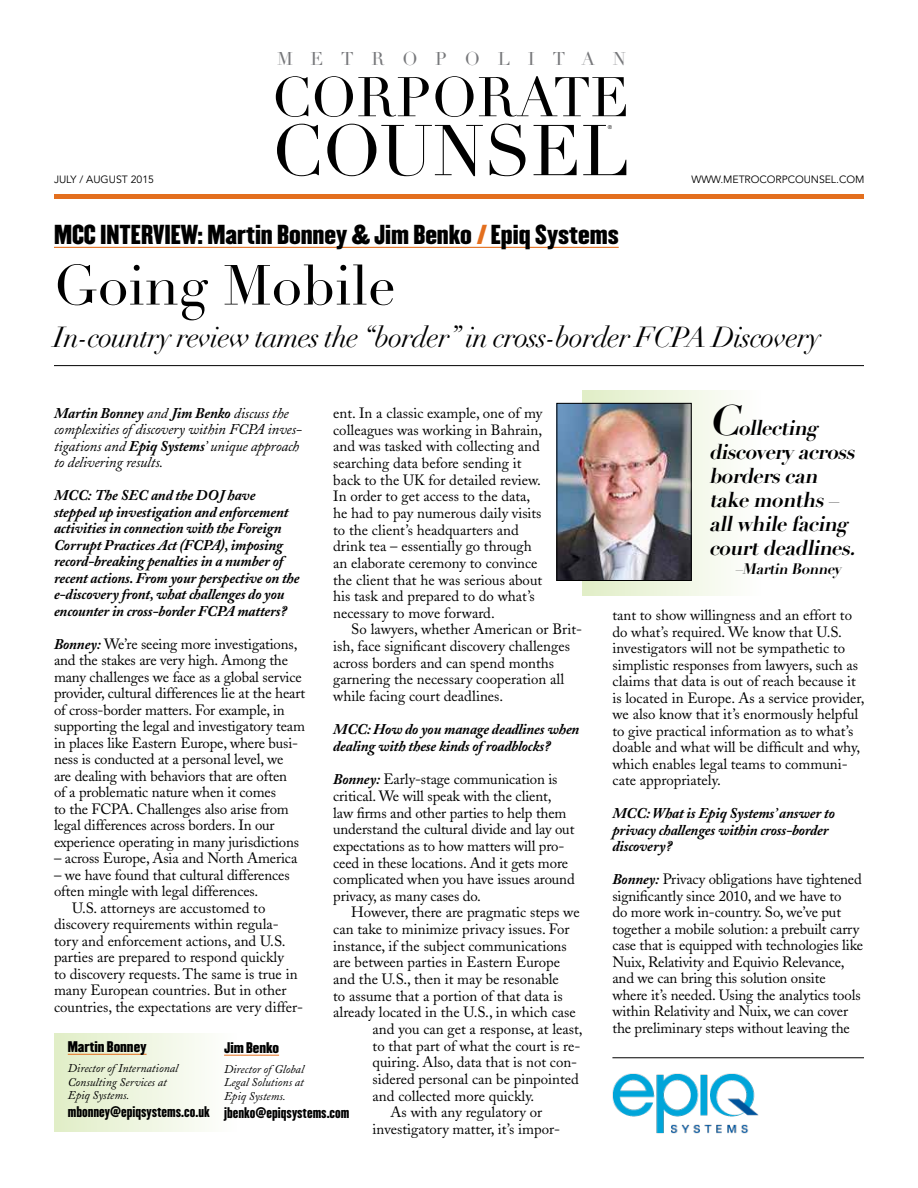
<style>
.page{position:relative;width:918px;height:1188px;background:#fff}
.page>*{position:absolute;margin:0;border:0;box-sizing:border-box;transform-origin:0 0}
.t1{font:70.65px "Didot LT Std";color:#000}
.t2{font:55.5px "Didot";color:#000}
.t3{font:54.9px "Didot LT Std";color:#000}
.t4{font:italic 28.5px "Didot LT Std";letter-spacing:-.03em;color:#000}
.t5{font:24px "Champion HTF Welterweight";color:#000}
.t6{font:italic 700 21px/24px "Didot LT Std";color:#000}
.t7{font:18.3px "Didot LT Std";letter-spacing:.97em;color:#77787b}
.t8{font:italic 700 15px "Didot LT Std";color:#000}
.t9{font:14.85px/16.5px "Adobe Caslon";color:#000}
.t10{font:italic 700 14.85px/16.5px "Adobe Caslon";letter-spacing:-.01em;color:#000}
.t11{font:italic 14.85px/16.5px "Adobe Caslon";letter-spacing:-.01em;color:#000}
.t12{font:13.5px "Champion HTF Lightweight";color:#000}
.t13{font:13.5px "Champion HTF Welterweight";color:#000}
.t14{font:italic 11.85px/13.5px "Adobe Caslon";color:#000}
.t15{font:10.5px "Avenir";letter-spacing:-.005em;color:#000}
.t16{font:300 5.55px "Avenir";color:#000}
.s1{color:#e36f1e}
.s2{font-weight:700;font-style:italic}
.s3{font-weight:700}
.s4{font-size:42px}
</style>
<div class="page">
<hr style="left:54px;top:194px;width:810px;height:4px;background:#e36f1e">
<hr style="left:612px;top:1057px;width:252px;height:1px;background:#000">
<hr style="left:54px;top:365px;width:810px;height:1px;background:#000">
<hr style="left:54px;top:247px;width:565px;height:1px;background:#e36f1e">
<div style="left:583px;top:390px;width:178px;height:205px;background:linear-gradient(to right,#dce9c3,#fefffe)"></div>
<img style="left:559px;top:405px;width:131px;height:174px">
<div style="left:557px;top:403px;width:135px;height:178px;border:1px solid #000"></div>
<div style="left:54px;top:1033px;width:182px;height:99px;background:linear-gradient(to right,#e0edc6,#fefefe)"></div>
<hr style="left:68px;top:1054px;width:79px;height:1px;background:#e36f1e">
<hr style="left:224px;top:1055px;width:55px;height:1px;background:#e36f1e">
<img style="left:612px;top:1073px;width:147px;height:61px">
<p class="t7" style="left:277px;top:47px;width:298px">METROPOLITA</p>
<p class="t7" style="left:613px;top:47px;width:15px">N</p>
<h3 class="t3" style="left:272px;top:65px;width:359px">CORPORATE</h3>
<h1 class="t1" style="left:272px;top:109px;width:359px">COUNSEL</h1>
<p class="t16" style="left:608px;top:124px;width:6px">®</p>
<p class="t15" style="left:54px;top:174px;width:102px">JULY / AUGUST 2015</p>
<p class="t15" style="left:692px;top:174px;width:174px">WWW.METROCORPCOU NSEL.COM</p>
<h3 class="t5" style="left:54px;top:219px;width:566px">MCC INTERVIEW: Martin Bonney &amp; Jim Benko <span class="s1">/</span> Epiq Systems</h3>
<h2 class="t2" style="left:54px;top:252px;width:344px">Going Mobile</h2>
<h3 class="t4" style="left:54px;top:320px;width:769px">In-country review tames the “border” in cross-border FCPA Discovery</h3>
<p class="t9" style="left:333px;top:405px;width:211px">ent. In a classic example, one of my colleagues was working in Bahrain, and was tasked with collecting and searching data before sending it back to the UK for detailed review.<br>In order to get access to the data, he had to pay numerous daily visits to the client’s headquarters and drink tea – essentially go through an elaborate ceremony to convince the client that he was serious about his task and prepared to do what’s necessary to move forward.</p>
<p class="t9" style="left:333px;top:621px;width:250px;text-indent:18px">So lawyers, whether American or Brit&shy;ish, face significant discovery challenges across borders and can spend months garnering the necessary cooperation all while facing court deadlines.</p>
<p class="t10" style="left:333px;top:722px;width:248px">MCC: How do you manage deadlines when dealing with these kinds of roadblocks?</p>
<p class="t9" style="left:333px;top:771px;width:243px"><span class="s2">Bonney:</span> Early-stage communication is critical. We will speak with the client, law firms and other parties to help them understand the cultural divide and lay out expectations as to how matters will pro&shy;ceed in these locations. And it gets more complicated when you have issues around privacy, as many cases do.</p>
<p class="t9" style="left:351px;top:904px;width:230px">However, there are pragmatic steps we</p>
<p class="t9" style="left:333px;top:921px;width:238px">can take to minimize privacy issues. For</p>
<p class="t9" style="left:333px;top:938px;width:235px">instance, if the subject communications</p>
<p class="t9" style="left:333px;top:954px;width:229px">are between parties in Eastern Europe</p>
<p class="t9" style="left:333px;top:971px;width:227px">and the U.S., then it may be resonable</p>
<p class="t9" style="left:333px;top:988px;width:231px">to assume that a portion of that data is</p>
<p class="t9" style="left:333px;top:1004px;width:244px">already located in the U.S., in which case</p>
<p class="t9" style="left:373px;top:1021px;width:211px">and you can get a response, at least,</p>
<p class="t9" style="left:373px;top:1038px;width:209px">to that part of what the court is re-</p>
<p class="t9" style="left:373px;top:1054px;width:206px">quiring. Also, data that is not con-</p>
<p class="t9" style="left:373px;top:1071px;width:208px">sidered personal can be pinpointed</p>
<p class="t9" style="left:373px;top:1087px;width:163px">and collected more quickly.</p>
<p class="t9" style="left:391px;top:1104px;width:153px">As with any regulatory or</p>
<p class="t9" style="left:373px;top:1121px;width:189px">investigatory matter, it’s impor-</p>
<p class="t11" style="left:54px;top:405px;width:250px"><span class="s3">Martin Bonney</span> and <span class="s3">Jim Benko</span> discuss the complexities of discovery within FCPA inves&shy;tigations and <span class="s3">Epiq Systems</span>’ unique approach to delivering results.</p>
<p class="t10" style="left:54px;top:488px;width:247px">MCC: The SEC and the DOJ have stepped up investigation and enforcement activities in connection with the Foreign Corrupt Practices Act (FCPA), imposing record-breaking penalties in a number of recent actions. From your perspective on the e-discovery front, what challenges do you encounter in cross-border FCPA matters?</p>
<p class="t9" style="left:54px;top:636px;width:253px"><span class="s2">Bonney:</span> We’re seeing more investigations, and the stakes are very high. Among the many challenges we face as a global service provider, cultural differences lie at the heart of cross-border matters. For example, in supporting the legal and investigatory team in places like Eastern Europe, where busi&shy;ness is conducted at a personal level, we<br>are dealing with behaviors that are often<br>of a problematic nature when it comes<br>to the FCPA. Challenges also arise from legal differences across borders. In our experience operating in many jurisdictions</p>
<p class="t9" style="left:54px;top:850px;width:245px">– across Europe, Asia and North America</p>
<p class="t9" style="left:54px;top:867px;width:237px">– we have found that cultural differences</p>
<p class="t9" style="left:54px;top:883px;width:206px">often mingle with legal differences.</p>
<p class="t9" style="left:72px;top:900px;width:195px">U.S. attorneys are accustomed to</p>
<p class="t9" style="left:54px;top:916px;width:226px">discovery requirements within regula-</p>
<p class="t9" style="left:54px;top:933px;width:233px">tory and enforcement actions, and U.S.</p>
<p class="t9" style="left:54px;top:949px;width:231px">parties are prepared to respond quickly</p>
<p class="t9" style="left:54px;top:966px;width:245px">to discovery requests. The same is true in</p>
<p class="t9" style="left:54px;top:982px;width:234px">many European countries. But in other</p>
<p class="t9" style="left:54px;top:999px;width:251px">countries, the expectations are very differ-</p>
<p class="t13" style="left:68px;top:1038px;width:80px">Martin Bonney</p>
<p class="t14" style="left:68px;top:1062px;width:112px">Director of International<br>Consulting Services at<br>Epiq Systems.</p>
<p class="t12" style="left:68px;top:1103px;width:143px">mbonney@epiqsystems.co.uk</p>
<p class="t13" style="left:224px;top:1039px;width:57px">Jim Benko</p>
<p class="t14" style="left:224px;top:1063px;width:81px;text-align:justify">Director of Global Legal Solutions at Epiq Systems.</p>
<p class="t12" style="left:224px;top:1104px;width:127px">jbenko@epiqsystems.com</p>
<h3 class="t6" style="left:709px;top:416px;width:152px"><span class="s4">C</span>ollecting discovery across borderscan takemonths– allwhilefacing courtdeadlines.</h3>
<p class="t8" style="left:735px;top:560px;width:107px">–Martin Bonney</p>
<p class="t9" style="left:612px;top:607px;width:254px">tant to show willingness and an effort to do what’s required. We know that U.S. investigators will not be sympathetic to simplistic responses from lawyers, such as claims that data is out of reach because it is located in Europe. As a service provider, we also know that it’s enormously helpful to give practical information as to what’s doable and what will be difficult and why, which enables legal teams to communi&shy;cate appropriately.</p>
<p class="t10" style="left:612px;top:805px;width:224px">MCC: What is Epiq Systems’ answer to privacy challenges within cross-border discovery?</p>
<p class="t9" style="left:612px;top:871px;width:252px"><span class="s2">Bonney:</span> Privacy obligations have tightened significantly since 2010, and we have to<br>do more work in-country. So, we’ve put together a mobile solution: a prebuilt carry case that is equipped with technologies like Nuix, Relativity and Equivio Relevance, and we can bring this solution onsite where it’s needed. Using the analytics tools within Relativity and Nuix, we can cover the preliminary steps without leaving the</p>
</div>
